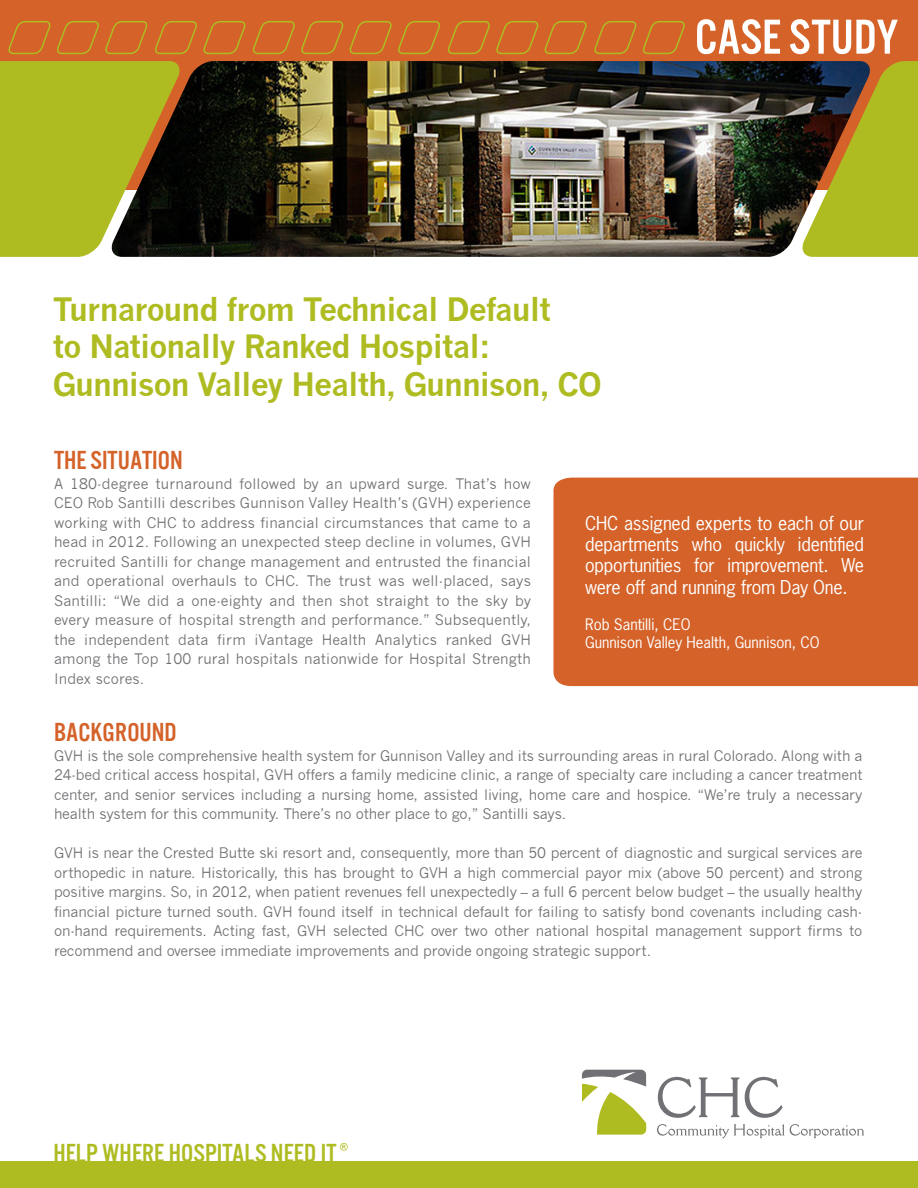
<style>
.page{position:relative;width:918px;height:1188px;background:#fff}
.page>*{position:absolute;margin:0;border:0;box-sizing:border-box;transform-origin:0 0}
.t1{font:51px "U.S.101";color:#fff}
.t2{font:700 31.5px/37.5px "News Gothic";letter-spacing:-.03em;color:#aebc21}
.t3{font:27px "U.S.101";letter-spacing:.005em;color:#aebc21}
.t4{font:27px "U.S.101";color:#d46229}
.t5{font:18px/21.1px "News Gothic Std";letter-spacing:-.01em;color:#fff;text-align:justify}
.t6{font:15px/18px "News Gothic Std";color:#fff}
.t7{font:14.25px/19.5px "News Gothic";letter-spacing:-.01em;color:#717074;text-align:justify}
.t8{font:10.5px "News Gothic";color:#aebc21}
</style>
<div class="page">
<div style="left:554px;top:478px;width:364px;height:208px;background:#d46229"></div>
<svg style="left:657px;top:1124px;width:207px;height:14px"></svg>
<svg style="left:658px;top:1077px;width:81px;height:41px"></svg>
<svg style="left:745px;top:1077px;width:38px;height:41px"></svg>
<svg style="left:582px;top:1070px;width:64px;height:65px"></svg>
<div style="left:0;top:1161px;width:918px;height:27px;background:#aebc21"></div>
<div style="left:0;top:0;width:918px;height:189px;background:#d46229"></div>
<div style="left:0;top:61px;width:110px;height:196px;background:#aebc21"></div>
<div style="left:872px;top:61px;width:46px;height:196px;background:#aebc21"></div>
<img style="left:110px;top:61px;width:762px;height:196px">
<svg style="left:253px;top:21px;width:432px;height:34px"></svg>
<svg style="left:8px;top:21px;width:238px;height:34px"></svg>
<h1 class="t1" style="left:695px;top:10px;width:205px">CASE STUDY</h1>
<h2 class="t2" style="left:53px;top:290px;width:551px">Turnaround from Technical Default<br>to Nationally Ranked Hospital:<br>Gunnison Valley Health, Gunnison, CO</h2>
<h3 class="t4" style="left:54px;top:446px;width:130px">THE SITUATION</h3>
<p class="t7" style="left:54px;top:474px;width:479px">A 180-degree turnaround followed by an upward surge. That’s how CEO Rob Santilli describes Gunnison Valley Health’s (GVH) experience working with CHC to address financial circumstances that came to a head in 2012. Following an unexpected steep decline in volumes, GVH recruited Santilli for change management and entrusted the financial and operational overhauls to CHC. The trust was well-placed, says Santilli: “We did a one-eighty and then shot straight to the sky by every measure of hospital strength and performance.” Subsequently, the independent data firm iVantage Health Analytics ranked GVH among the Top 100 rural hospitals nationwide for Hospital Strength Index scores.</p>
<h3 class="t4" style="left:54px;top:718px;width:124px">BACKGROUND</h3>
<p class="t7" style="left:54px;top:746px;width:810px">GVH is the sole comprehensive health system for Gunnison Valley and its surrounding areas in rural Colorado. Along with a 24-bed critical access hospital, GVH offers a family medicine clinic, a range of specialty care including a cancer treatment center, and senior services including a nursing home, assisted living, home care and hospice. “We’re truly a necessary health system for this community. There’s no other place to go,” Santilli says.</p>
<p class="t7" style="left:54px;top:844px;width:810px">GVH is near the Crested Butte ski resort and, consequently, more than 50 percent of diagnostic and surgical services are orthopedic in nature. Historically, this has brought to GVH a high commercial payor mix (above 50 percent) and strong positive margins. So, in 2012, when patient revenues fell unexpectedly – a full 6 percent below budget – the usually healthy financial picture turned south. GVH found itself in technical default for failing to satisfy bond covenants including cash&shy;on-hand requirements. Acting fast, GVH selected CHC over two other national hospital management support firms to recommend and oversee immediate improvements and provide ongoing strategic support.</p>
<p class="t5" style="left:585px;top:512px;width:280px">CHC assigned experts to each of our departments who quickly identified opportunities for improvement. We were off and running from Day One.</p>
<p class="t6" style="left:585px;top:615px;width:236px">Rob Santilli, CEO<br>Gunnison Valley Health, Gunnison, CO</p>
<h3 class="t3" style="left:53px;top:1139px;width:285px">HELP WHERE HOSPITALS NEED IT</h3>
<p class="t8" style="left:340px;top:1141px;width:9px">®</p>
</div>
